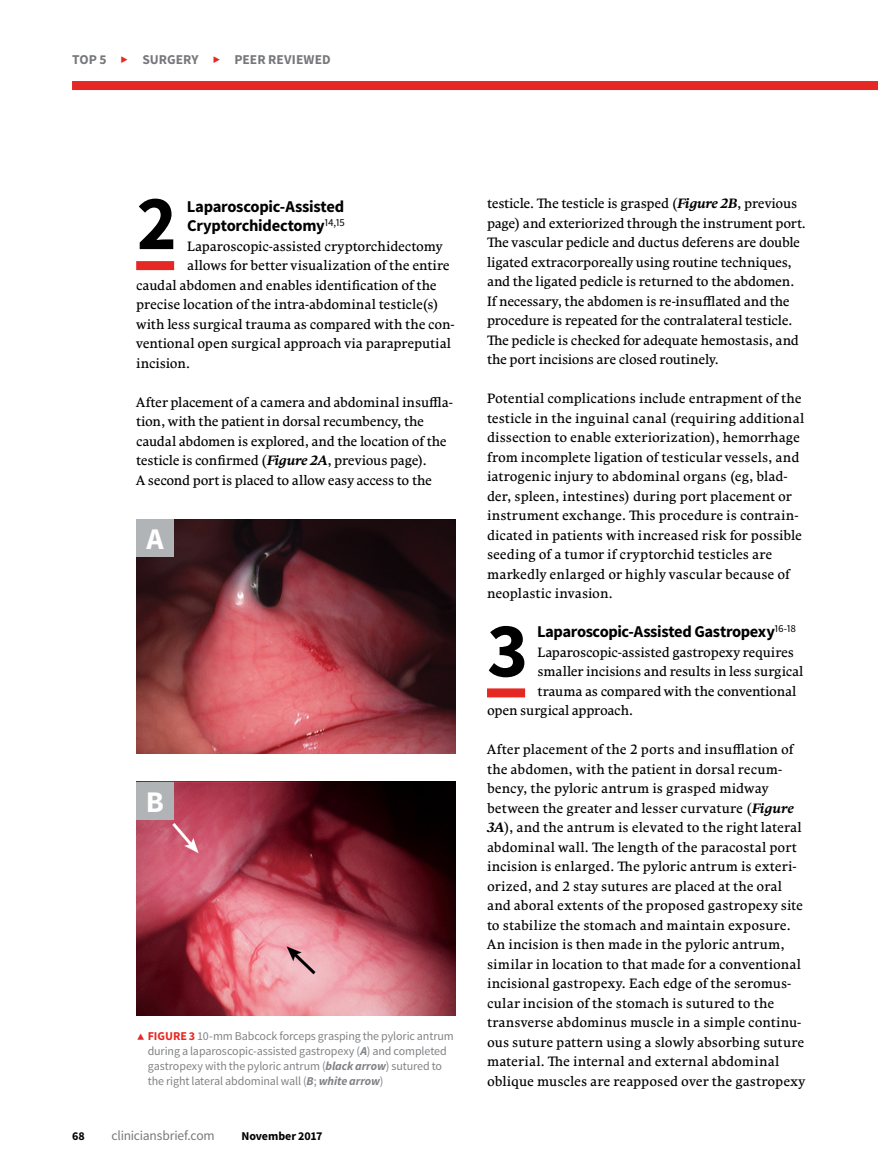
<style>
.page{position:relative;width:878px;height:1175px;background:#fff}
.page>*{position:absolute;margin:0;border:0;box-sizing:border-box;transform-origin:0 0}
.t1{font:700 78px "Source Sans Pro";color:#000}
.t2{font:700 30px "Source Sans Pro";color:#fff}
.t3{font:700 16.5px/19.5px "Source Sans Pro";letter-spacing:-.02em;color:#000}
.t4{font:13.5px/19.5px "Comenia Serif Pro";color:#000}
.t5{font:13.5px "Comenia Serif Pro";letter-spacing:-.02em;color:#000}
.t6{font:700 13.5px "Source Sans Pro";letter-spacing:.005em;color:#77787b}
.t7{font:13.5px "Source Sans Pro";letter-spacing:-.015em;color:#77787b}
.t8{font:12px/15px "Source Sans Pro";letter-spacing:-.01em;color:#808285}
.t9{font:700 12px "Source Sans Pro";letter-spacing:-.005em;color:#000}
.s1{font-weight:700;font-style:italic}
.s2{font-weight:700;color:#e52823}
</style>
<div class="page">
<div style="left:72px;top:81px;width:806px;height:9px;background:#e52823"></div>
<div style="left:136px;top:261px;width:38px;height:9px;background:#e52823"></div>
<div style="left:487px;top:688px;width:38px;height:9px;background:#e52823"></div>
<img style="left:136px;top:519px;width:319px;height:234px">
<img style="left:136px;top:781px;width:319px;height:234px">
<div style="left:136px;top:519px;width:38px;height:37px;background:#b1b4b6"></div>
<div style="left:136px;top:781px;width:38px;height:38px;background:#b1b4b6"></div>
<p class="t6" style="left:72px;top:51px;width:36px">TOP 5</p>
<p class="t6" style="left:142px;top:51px;width:58px">SURGERY</p>
<p class="t6" style="left:234px;top:51px;width:98px">PEER REVIEWED</p>
<h1 class="t1" style="left:136px;top:173px;width:43px">2</h1>
<p class="t3" style="left:187px;top:197px;width:159px">Laparoscopic-Assisted<br>Cryptorchidectomy<sup>14,15</sup></p>
<p class="t4" style="left:187px;top:236px;width:257px">Laparoscopic-assisted cryptorchidectomy</p>
<p class="t4" style="left:187px;top:255px;width:264px">allows for better visualization of the entire</p>
<p class="t4" style="left:136px;top:275px;width:302px">caudal abdomen and enables identification of the</p>
<p class="t4" style="left:136px;top:294px;width:304px">precise location of the intra-abdominal testicle(s)</p>
<p class="t4" style="left:136px;top:314px;width:320px">with less surgical trauma as compared with the con-</p>
<p class="t4" style="left:136px;top:333px;width:316px">ventional open surgical approach via parapreputial</p>
<p class="t4" style="left:136px;top:353px;width:55px">incision.</p>
<p class="t4" style="left:136px;top:392px;width:318px">After placement of a camera and abdominal insuffla&shy;tion, with the patient in dorsal recumbency, the caudal abdomen is explored, and the location of the testicle is confirmed (<span class="s1">Figure 2A</span>, previous page).<br>A second port is placed to allow easy access to the</p>
<h2 class="t2" style="left:146px;top:520px;width:19px">A</h2>
<h2 class="t2" style="left:146px;top:782px;width:20px">B</h2>
<p class="t8" style="left:148px;top:1028px;width:308px"><span class="s2">FIGURE 3</span> 10-mm Babcock forceps grasping the pyloric antrum during a laparoscopic-assisted gastropexy (<span class="s1">A</span>) and completed gastropexy with the pyloric antrum (<span class="s1">black arrow</span>) sutured to the right lateral abdominal wall (<span class="s1">B</span>; <span class="s1">white arrow</span>)</p>
<p class="t9" style="left:72px;top:1128px;width:14px">68</p>
<p class="t7" style="left:111px;top:1127px;width:105px">cliniciansbrief.com</p>
<p class="t9" style="left:241px;top:1128px;width:82px">November 2017</p>
<p class="t4" style="left:487px;top:193px;width:320px">testicle. The testicle is grasped (<span class="s1">Figure 2B</span>, previous page) and exteriorized through the instrument port.<br>The vascular pedicle and ductus deferens are double ligated extracorporeally using routine techniques, and the ligated pedicle is returned to the abdomen.<br>If necessary, the abdomen is re-insufflated and the procedure is repeated for the contralateral testicle.<br>The pedicle is checked for adequate hemostasis, and the port incisions are closed routinely.</p>
<p class="t4" style="left:487px;top:388px;width:319px">Potential complications include entrapment of the testicle in the inguinal canal (requiring additional dissection to enable exteriorization), hemorrhage from incomplete ligation of testicular vessels, and iatrogenic injury to abdominal organs (eg, blad&shy;der, spleen, intestines) during port placement or instrument exchange. This procedure is contrain&shy;dicated in patients with increased risk for possible seeding of a tumor if cryptorchid testicles are markedly enlarged or highly vascular because of neoplastic invasion.</p>
<h1 class="t1" style="left:487px;top:600px;width:43px">3</h1>
<p class="t3" style="left:537px;top:623px;width:260px">Laparoscopic-Assisted Gastropexy<sup>16-18</sup></p>
<p class="t4" style="left:537px;top:642px;width:258px">Laparoscopic-assisted gastropexy requires</p>
<p class="t4" style="left:537px;top:661px;width:267px">smaller incisions and results in less surgical</p>
<p class="t5" style="left:537px;top:681px;width:260px">trauma as compared with the conventional</p>
<p class="t4" style="left:487px;top:700px;width:147px">open surgical approach.</p>
<p class="t4" style="left:487px;top:739px;width:320px">After placement of the 2 ports and insufflation of the abdomen, with the patient in dorsal recum&shy;bency, the pyloric antrum is grasped midway between the greater and lesser curvature (<span class="s1">Figure 3A</span>), and the antrum is elevated to the right lateral abdominal wall. The length of the paracostal port incision is enlarged. The pyloric antrum is exteri&shy;orized, and 2 stay sutures are placed at the oral and aboral extents of the proposed gastropexy site to stabilize the stomach and maintain exposure.<br>An incision is then made in the pyloric antrum, similar in location to that made for a conventional incisional gastropexy. Each edge of the seromus&shy;cular incision of the stomach is sutured to the transverse abdominus muscle in a simple continu&shy;ous suture pattern using a slowly absorbing suture material. The internal and external abdominal oblique muscles are reapposed over the gastropexy</p>
</div>
